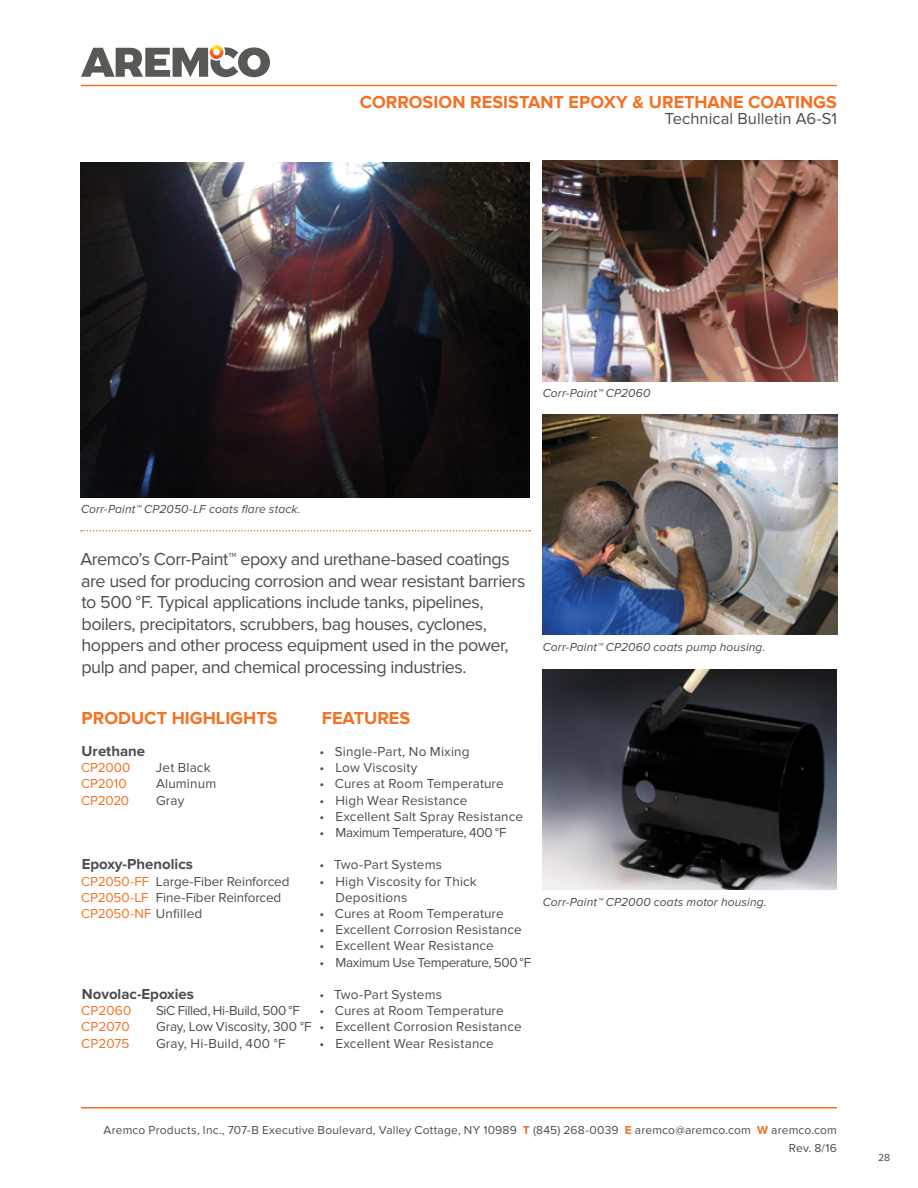
<style>
.page{position:relative;width:918px;height:1188px;background:#fff}
.page>*{position:absolute;margin:0;border:0;box-sizing:border-box;transform-origin:0 0}
.t1{font:18px/21.6px "Proxima Nova";letter-spacing:-.025em;color:#4d4d4f}
.t2{font:700 18px "Proxima Nova";color:#f37121}
.t3{font:16.5px "Proxima Nova";color:#4d4d4f}
.t4{font:700 15px "Proxima Nova";color:#4d4d4f}
.t5{font:13.5px/16.2px "Proxima Nova";letter-spacing:.01em;color:#4d4d4f}
.t6{font:13.5px/16.2px "Proxima Nova";letter-spacing:-.01em;color:#4d4d4f}
.t7{font:13.5px "Proxima Nova";letter-spacing:-.03em;color:#4d4d4f}
.t8{font:13.5px "Proxima Nova";letter-spacing:-.005em;color:#f37121}
.t9{font:13.5px "Proxima Nova";letter-spacing:-.025em;color:#4d4d4f}
.t10{font:italic 12px "Proxima Nova";letter-spacing:.01em;color:#4d4d4f}
.t11{font:12px/17.7px "Proxima Nova";letter-spacing:.015em;color:#4d4d4f;text-align:right}
.t12{font:10.5px "Proxima Nova";color:#4d4d4f}
.s1{color:#f37121}
.s2{font-weight:700;color:#f37121}
</style>
<div class="page">
<hr style="left:81px;top:85px;width:756px;height:1px;background:#f37121">
<hr style="left:81px;top:1107px;width:756px;height:1px;background:#f37121">
<svg style="left:81px;top:45px;width:189px;height:32px"></svg>
<img style="left:81px;top:162px;width:448px;height:335px">
<svg style="left:81px;top:530px;width:449px;height:1px"></svg>
<img style="left:543px;top:160px;width:294px;height:221px">
<img style="left:543px;top:669px;width:294px;height:221px">
<img style="left:543px;top:414px;width:294px;height:221px">
<h1 class="t2" style="left:360px;top:92px;width:479px">CORROSION RESISTANT EPOXY &amp; URETHANE COATINGS</h1>
<p class="t3" style="left:665px;top:109px;width:174px">Technical Bulletin A6-S1</p>
<p class="t10" style="left:543px;top:387px;width:109px">Corr-Paint™ CP2060</p>
<p class="t10" style="left:81px;top:502px;width:221px">Corr-Paint™ CP2050-LF coats flare stack.</p>
<p class="t1" style="left:80px;top:549px;width:447px">Aremco’s Corr-Paint™ epoxy and urethane-based coatings are used for producing corrosion and wear resistant barriers to 500 °F. Typical applications include tanks, pipelines, boilers, precipitators, scrubbers, bag houses, cyclones, hoppers and other process equipment used in the power, pulp and paper, and chemical processing industries.</p>
<p class="t10" style="left:543px;top:640px;width:224px">Corr-Paint™ CP2060 coats pump housing.</p>
<h1 class="t2" style="left:82px;top:707px;width:197px">PRODUCT HIGHLIGHTS</h1>
<p class="t4" style="left:82px;top:742px;width:65px">Urethane</p>
<p class="t8" style="left:81px;top:760px;width:51px">CP2000</p>
<p class="t5" style="left:156px;top:760px;width:56px">Jet Black</p>
<p class="t8" style="left:81px;top:776px;width:47px">CP2010</p>
<p class="t5" style="left:156px;top:776px;width:62px">Aluminum</p>
<p class="t8" style="left:81px;top:792px;width:50px">CP2020</p>
<p class="t5" style="left:156px;top:792px;width:30px">Gray</p>
<p class="t4" style="left:82px;top:856px;width:113px">Epoxy-Phenolics</p>
<p class="t6" style="left:81px;top:873px;width:210px"><span class="s1">CP2050-FF</span> Large-Fiber Reinforced<br><span class="s1">CP2050-LF</span> Fine-Fiber Reinforced<br><span class="s1">CP2050-NF</span> Unfilled</p>
<p class="t4" style="left:82px;top:985px;width:114px">Novolac-Epoxies</p>
<p class="t8" style="left:81px;top:1003px;width:52px">CP2060</p>
<p class="t9" style="left:156px;top:1003px;width:145px">SiC Filled, Hi-Build, 500 °F</p>
<p class="t8" style="left:81px;top:1019px;width:50px">CP2070</p>
<p class="t6" style="left:156px;top:1019px;width:157px">Gray, Low Viscosity, 300 °F</p>
<p class="t8" style="left:81px;top:1035px;width:50px">CP2075</p>
<p class="t5" style="left:156px;top:1035px;width:131px">Gray, Hi-Build, 400 °F</p>
<h1 class="t2" style="left:322px;top:707px;width:90px">FEATURES</h1>
<p class="t5" style="left:320px;top:744px;width:152px">• Single-Part, No Mixing</p>
<p class="t5" style="left:320px;top:760px;width:99px">• Low Viscosity</p>
<p class="t5" style="left:320px;top:776px;width:186px">• Cures at Room Temperature</p>
<p class="t5" style="left:320px;top:792px;width:149px">• High Wear Resistance</p>
<p class="t5" style="left:320px;top:808px;width:205px">• Excellent Salt Spray Resistance</p>
<p class="t7" style="left:320px;top:825px;width:188px">• Maximum Temperature, 400 °F</p>
<p class="t5" style="left:320px;top:857px;width:124px">• Two-Part Systems</p>
<p class="t5" style="left:335px;top:873px;width:143px;text-indent:-16px">• High Viscosity for Thick<br>Depositions</p>
<p class="t5" style="left:320px;top:906px;width:186px">• Cures at Room Temperature</p>
<p class="t5" style="left:320px;top:922px;width:204px">• Excellent Corrosion Resistance</p>
<p class="t5" style="left:320px;top:938px;width:176px">• Excellent Wear Resistance</p>
<p class="t7" style="left:320px;top:954px;width:213px">• Maximum Use Temperature, 500 °F</p>
<p class="t5" style="left:320px;top:987px;width:124px">• Two-Part Systems</p>
<p class="t5" style="left:320px;top:1003px;width:186px">• Cures at Room Temperature</p>
<p class="t5" style="left:320px;top:1019px;width:204px">• Excellent Corrosion Resistance</p>
<p class="t5" style="left:320px;top:1035px;width:176px">• Excellent Wear Resistance</p>
<p class="t10" style="left:543px;top:896px;width:225px">Corr-Paint™ CP2000 coats motor housing.</p>
<p class="t11" style="left:104px;top:1121px;width:735px">Aremco Products, Inc., 707-B Executive Boulevard, Valley Cottage, NY 10989 <span class="s2">T</span> (845) 268-0039 <span class="s2">E</span> aremco@aremco.com <span class="s2">W</span> aremco.com<br>Rev. 8/16</p>
<p class="t12" style="left:878px;top:1152px;width:14px">28</p>
</div>
